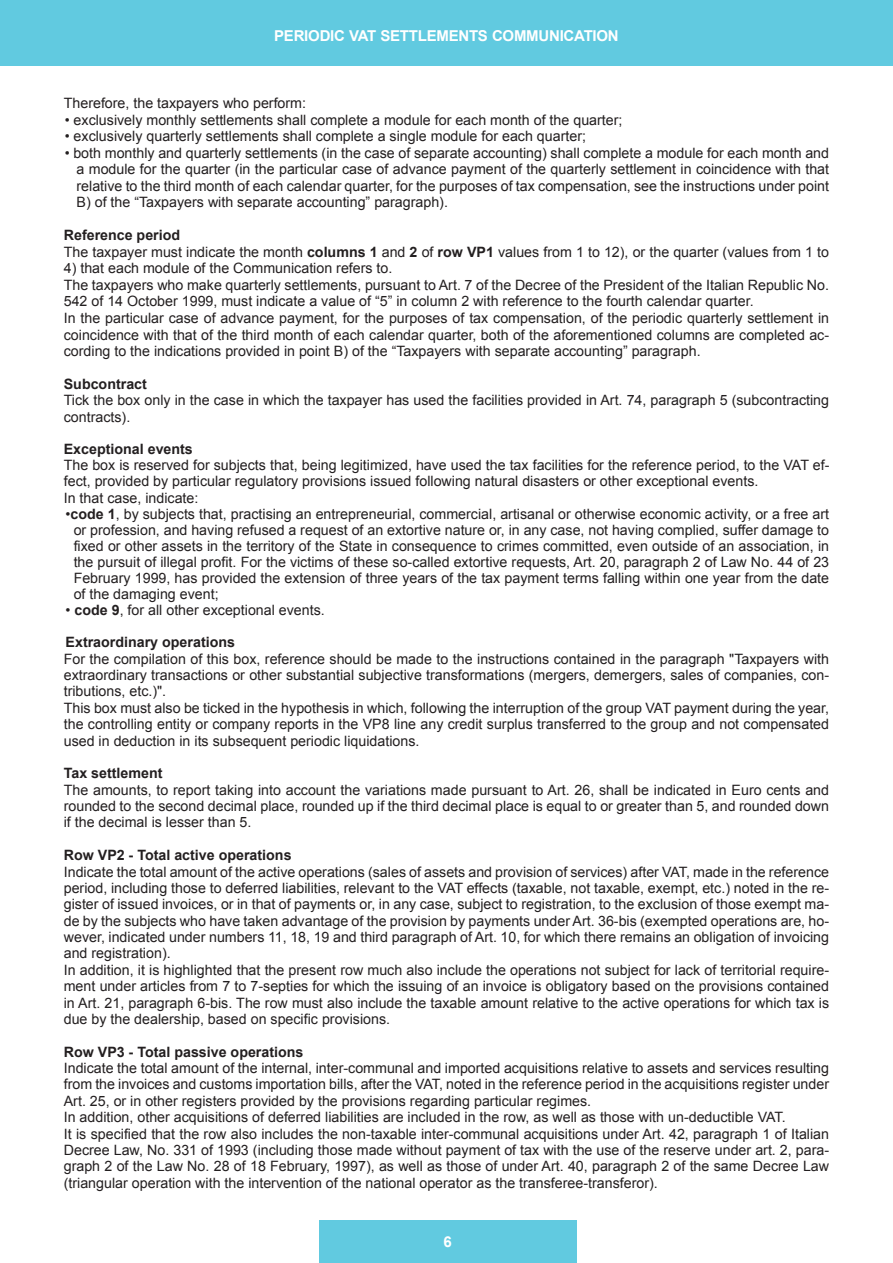
<style>
.page{position:relative;width:893px;height:1263px;background:#fff}
.page>*{position:absolute;margin:0;border:0;box-sizing:border-box;transform-origin:0 0}
.t1{font:700 15px "Arial";letter-spacing:-.015em;color:#fff}
.t2{font:14.25px/16.4px "Arial";color:#231f20}
.t3{font:700 14.25px "Arial";color:#231f20}
.s1{font-weight:700}
</style>
<div class="page">
<div style="left:319px;top:1220px;width:257px;height:43px;background:#61cae0"></div>
<div style="left:0;top:0;width:893px;height:66px;background:#61cae0"></div>
<p class="t1" style="left:274px;top:27px;width:346px">PERIODIC VAT SETTLEMENTS COMMUNICATION</p>
<p class="t2" style="left:64px;top:95px;width:244px">Therefore, the taxpayers who perform:</p>
<p class="t2" style="left:65px;top:112px;width:559px">• exclusively monthly settlements shall complete a module for each month of the quarter;</p>
<p class="t2" style="left:65px;top:128px;width:523px">• exclusively quarterly settlements shall complete a single module for each quarter;</p>
<p class="t2" style="left:77px;top:145px;width:754px;text-align:justify;text-indent:-12px">• both monthly and quarterly settlements (in the case of separate accounting) shall complete a module for each month and a module for the quarter (in the particular case of advance payment of the quarterly settlement in coincidence with that relative to the third month of each calendar quarter, for the purposes of tax compensation, see the instructions under point B) of the “Taxpayers with separate accounting” paragraph).</p>
<p class="t2" style="left:64px;top:227px;width:767px"><span class="s1">Reference period<br></span>The taxpayer must indicate the month <span class="s1">columns 1</span> and <span class="s1">2</span> of <span class="s1">row VP1</span> values from 1 to 12), or the quarter (values from 1 to</p>
<p class="t2" style="left:64px;top:260px;width:767px">4) that each module of the Communication refers to.<br>The taxpayers who make quarterly settlements, pursuant to Art. 7 of the Decree of the President of the Italian Republic No.<br>542 of 14 October 1999, must indicate a value of “5” in column 2 with reference to the fourth calendar quarter.<br>In the particular case of advance payment, for the purposes of tax compensation, of the periodic quarterly settlement in coincidence with that of the third month of each calendar quarter, both of the aforementioned columns are completed ac&shy;cording to the indications provided in point B) of the “Taxpayers with separate accounting” paragraph.</p>
<p class="t3" style="left:64px;top:376px;width:85px">Subcontract</p>
<p class="t2" style="left:64px;top:392px;width:767px">Tick the box only in the case in which the taxpayer has used the facilities provided in Art. 74, paragraph 5 (subcontracting contracts).</p>
<p class="t3" style="left:64px;top:441px;width:131px">Exceptional events</p>
<p class="t2" style="left:64px;top:457px;width:767px">The box is reserved for subjects that, being legitimized, have used the tax facilities for the reference period, to the VAT ef&shy;fect, provided by particular regulatory provisions issued following natural disasters or other exceptional events.<br>In that case, indicate:</p>
<p class="t2" style="left:74px;top:506px;width:757px;text-align:justify;text-indent:-8px">•<span class="s1">code 1</span>, by subjects that, practising an entrepreneurial, commercial, artisanal or otherwise economic activity, or a free art or profession, and having refused a request of an extortive nature or, in any case, not having complied, suffer damage to fixed or other assets in the territory of the State in consequence to crimes committed, even outside of an association, in the pursuit of illegal profit. For the victims of these so-called extortive requests, Art. 20, paragraph 2 of Law No. 44 of 23<br>February 1999, has provided the extension of three years of the tax payment terms falling within one year from the date of the damaging event;</p>
<p class="t2" style="left:66px;top:602px;width:261px">• <span class="s1">code 9</span>, for all other exceptional events.</p>
<p class="t3" style="left:66px;top:634px;width:171px">Extraordinary operations</p>
<p class="t2" style="left:64px;top:651px;width:767px">For the compilation of this box, reference should be made to the instructions contained in the paragraph "Taxpayers with extraordinary transactions or other substantial subjective transformations (mergers, demergers, sales of companies, con&shy;tributions, etc.)".<br>This box must also be ticked in the hypothesis in which, following the interruption of the group VAT payment during the year, the controlling entity or company reports in the VP8 line any credit surplus transferred to the group and not compensated used in deduction in its subsequent periodic liquidations.</p>
<p class="t3" style="left:64px;top:765px;width:100px">Tax settlement</p>
<p class="t2" style="left:64px;top:781px;width:767px;text-align:justify">The amounts, to report taking into account the variations made pursuant to Art. 26, shall be indicated in Euro cents and rounded to the second decimal place, rounded up if the third decimal place is equal to or greater than 5, and rounded down if the decimal is lesser than 5.</p>
<p class="t3" style="left:64px;top:847px;width:229px">Row VP2 - Total active operations</p>
<p class="t2" style="left:64px;top:863px;width:767px">Indicate the total amount of the active operations (sales of assets and provision of services) after VAT, made in the reference period, including those to deferred liabilities, relevant to the VAT effects (taxable, not taxable, exempt, etc.) noted in the re&shy;gister of issued invoices, or in that of payments or, in any case, subject to registration, to the exclusion of those exempt ma&shy;de by the subjects who have taken advantage of the provision by payments under Art. 36-bis (exempted operations are, ho&shy;wever, indicated under numbers 11, 18, 19 and third paragraph of Art. 10, for which there remains an obligation of invoicing and registration).<br>In addition, it is highlighted that the present row much also include the operations not subject for lack of territorial require&shy;ment under articles from 7 to 7-septies for which the issuing of an invoice is obligatory based on the provisions contained in Art. 21, paragraph 6-bis. The row must also include the taxable amount relative to the active operations for which tax is due by the dealership, based on specific provisions.</p>
<p class="t3" style="left:64px;top:1044px;width:241px">Row VP3 - Total passive operations</p>
<p class="t2" style="left:64px;top:1060px;width:767px">Indicate the total amount of the internal, inter-communal and imported acquisitions relative to assets and services resulting from the invoices and customs importation bills, after the VAT, noted in the reference period in the acquisitions register under Art. 25, or in other registers provided by the provisions regarding particular regimes.<br>In addition, other acquisitions of deferred liabilities are included in the row, as well as those with un-deductible VAT.<br>It is specified that the row also includes the non-taxable inter-communal acquisitions under Art. 42, paragraph 1 of Italian Decree Law, No. 331 of 1993 (including those made without payment of tax with the use of the reserve under art. 2, para&shy;graph 2 of the Law No. 28 of 18 February, 1997), as well as those of under Art. 40, paragraph 2 of the same Decree Law (triangular operation with the intervention of the national operator as the transferee-transferor).</p>
<p class="t1" style="left:443px;top:1233px;width:10px">6</p>
</div>
